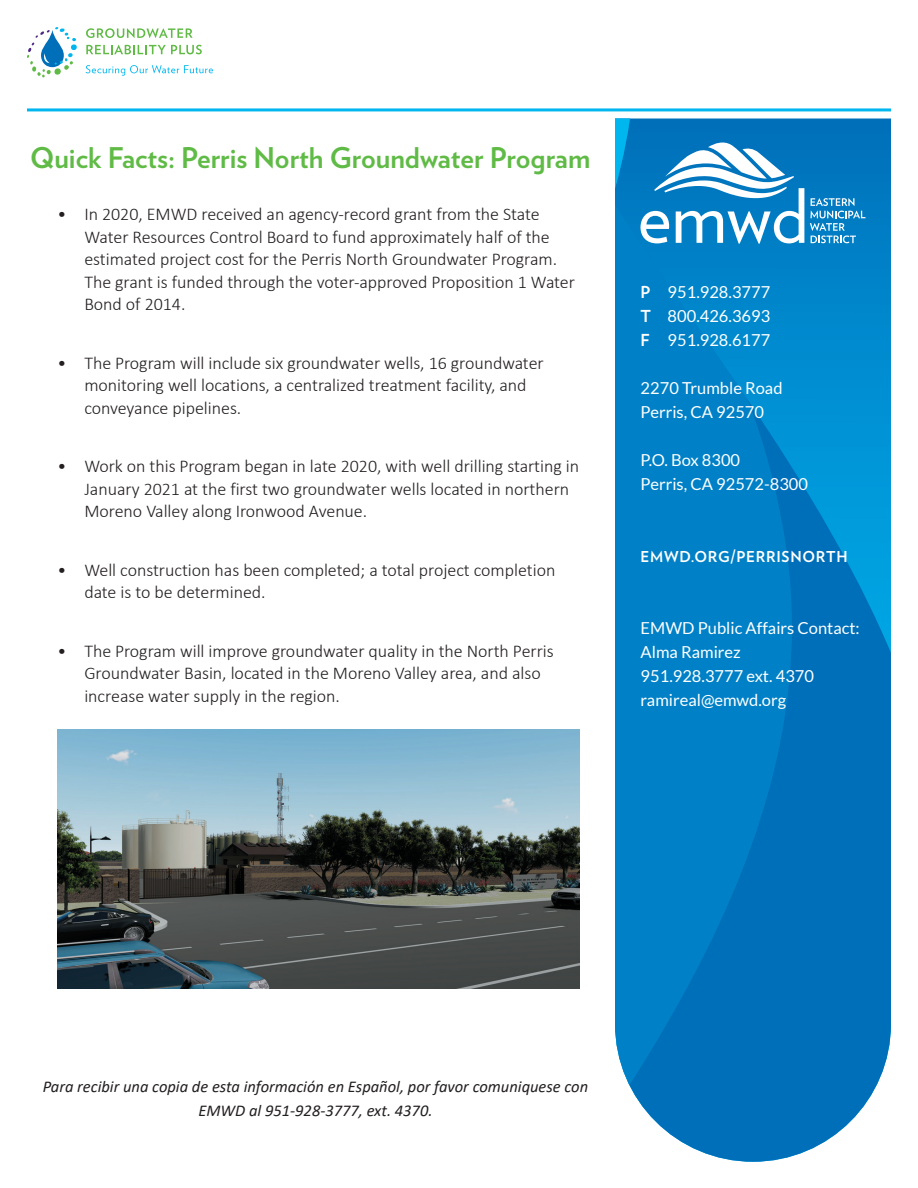
<style>
.page{position:relative;width:918px;height:1188px;background:#fff}
.page>*{position:absolute;margin:0;border:0;box-sizing:border-box;transform-origin:0 0}
.t1{font:700 28.5px "Verlag";color:#60bb46}
.t2{font:300 18px/22.5px "Calibri";color:#231f20}
.t3{font:16.5px/24px "Lato";color:#fff}
.t4{font:italic 16.5px/24px "Calibri";color:#231f20;text-align:center}
.t5{font:700 15px "Verlag";letter-spacing:.05em;color:#fff}
.s1{font-family:"Verlag";font-weight:700}
</style>
<div class="page">
<svg style="left:792px;top:118px;width:99px;height:1038px;background:#0a7fc5"></svg>
<svg style="left:622px;top:1069px;width:170px;height:93px;fill:#006fba"></svg>
<hr style="left:27px;top:108px;width:864px;height:3px;background:#00b6ef">
<svg style="left:810px;top:198px;width:56px;height:45px;background:#3a99d0"></svg>
<svg style="left:615px;top:118px;width:189px;height:951px;background:#0881c6"></svg>
<svg style="left:86px;top:28px;width:107px;height:10px"></svg>
<svg style="left:86px;top:45px;width:116px;height:9px"></svg>
<svg style="left:86px;top:65px;width:127px;height:11px"></svg>
<svg style="left:27px;top:27px;width:50px;height:50px"></svg>
<img style="left:57px;top:729px;width:522px;height:260px">
<h1 class="t1" style="left:30px;top:135px;width:562px">Quick Facts: Perris North Groundwater Program</h1>
<p class="t2" style="left:84px;top:203px;width:492px;text-indent:-27px">• In 2020, EMWD received an agency-record grant from the State Water Resources Control Board to fund approximately half of the estimated project cost for the Perris North Groundwater Program.<br>The grant is funded through the voter-approved Proposition 1 Water Bond of 2014.</p>
<p class="t2" style="left:84px;top:351px;width:461px;text-indent:-27px">• The Program will include six groundwater wells, 16 groundwater monitoring well locations, a centralized treatment facility, and conveyance pipelines.</p>
<p class="t2" style="left:84px;top:455px;width:496px;text-indent:-27px">• Work on this Program began in late 2020, with well drilling starting in<br>January 2021 at the first two groundwater wells located in northern<br>Moreno Valley along Ironwood Avenue.</p>
<p class="t2" style="left:84px;top:558px;width:473px;text-indent:-27px">• Well construction has been completed; a total project completion date is to be determined.</p>
<p class="t2" style="left:84px;top:639px;width:471px;text-indent:-27px">• The Program will improve groundwater quality in the North Perris<br>Groundwater Basin, located in the Moreno Valley area, and also increase water supply in the region.</p>
<p class="t3" style="left:641px;top:280px;width:131px;text-align:justify"><span class="s1">P</span> 951.928.3777<br><span class="s1">T</span> 800.426.3693<br><span class="s1">F</span> 951.928.6177</p>
<p class="t3" style="left:641px;top:376px;width:143px">2270 Trumble Road<br>Perris, CA 92570</p>
<p class="t3" style="left:641px;top:448px;width:169px">P.O. Box 8300<br>Perris, CA 92572-8300</p>
<p class="t5" style="left:641px;top:545px;width:208px">EMWD.ORG/PERRISNORTH</p>
<p class="t3" style="left:641px;top:616px;width:221px">EMWD Public Affairs Contact:<br>Alma Ramirez<br>951.928.3777 ext. 4370 ramireal@emwd.org</p>
<p class="t4" style="left:43px;top:1074px;width:547px">Para recibir una copia de esta información en Español, por favor comuniquese con<br>EMWD al 951-928-3777, ext. 4370.</p>
</div>
